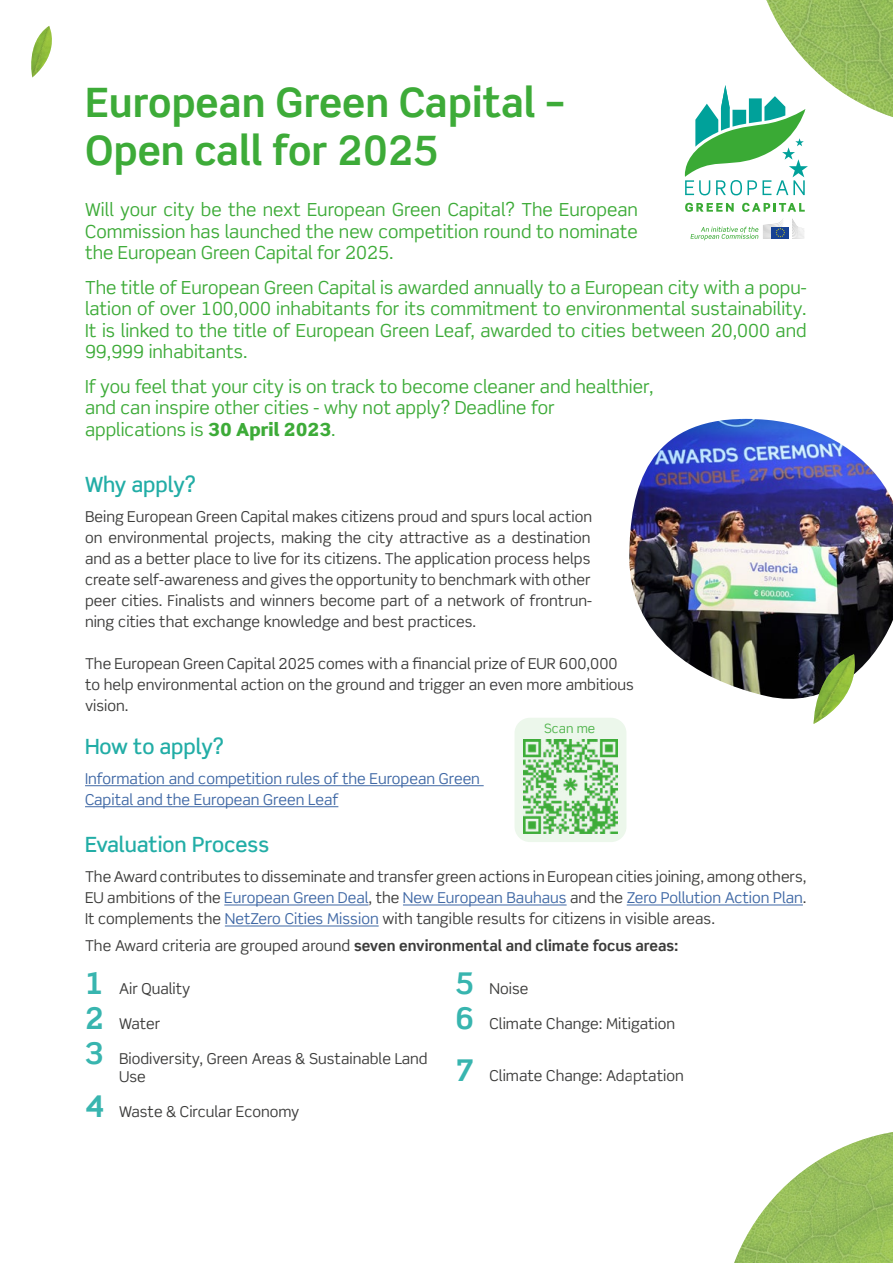
<style>
.page{position:relative;width:893px;height:1263px;background:#fff}
.page>*{position:absolute;margin:0;border:0;box-sizing:border-box;transform-origin:0 0}
.t1{font:700 40.5px/48px "Scene Std";color:#3dab38}
.t2{font:500 21px "Scene Std";color:#22ada6}
.t3{font:18px/21.6px "Scene Std";color:#3dab38;text-align:justify}
.t4{font:15px/21px "Scene Std";color:#3c3c3b;text-align:justify}
.t5{font:15px/21px "Scene Std";color:#3f68a5}
.t6{font:700 15px "Scene Std";color:#3c3c3b}
.t7{font:12.75px "Scene Std";color:#50b44c}
.s1{font-weight:900}
.s2{color:#3f68a5}
.s3{font-weight:400}
.s4{font-weight:700;font-size:30px;color:#38b5af}
</style>
<div class="page">
<hr style="left:85px;top:785px;width:399px;height:1px;background:#3f68a5">
<hr style="left:85px;top:806px;width:253px;height:1px;background:#3f68a5">
<hr style="left:224px;top:905px;width:145px;height:1px;background:#3f68a5">
<hr style="left:403px;top:905px;width:164px;height:1px;background:#3f68a5">
<hr style="left:627px;top:905px;width:176px;height:1px;background:#3f68a5">
<hr style="left:225px;top:926px;width:154px;height:1px;background:#3f68a5">
<img style="left:629px;top:419px;width:264px;height:280px">
<svg style="left:685px;top:203px;width:49px;height:9px"></svg>
<svg style="left:742px;top:203px;width:63px;height:9px"></svg>
<svg style="left:685px;top:0;width:208px;height:195px"></svg>
<svg style="left:792px;top:218px;width:12px;height:21px"></svg>
<div style="left:771px;top:227px;width:18px;height:12px;background:#164194"></div>
<svg style="left:690px;top:219px;width:95px;height:21px"></svg>
<img style="left:734px;top:1132px;width:159px;height:131px">
<img style="left:814px;top:654px;width:50px;height:70px">
<img style="left:31px;top:26px;width:21px;height:51px">
<div style="left:514px;top:718px;width:112px;height:124px;background:#ecf7eb;border-radius:15px"></div>
<img style="left:524px;top:740px;width:94px;height:93px">
<h1 class="t1" style="left:85px;top:78px;width:481px">European Green Capital –<br>Open call for 2025</h1>
<p class="t3" style="left:85px;top:198px;width:554px">Will your city be the next European Green Capital? The European Commission has launched the new competition round to nominate the European Green Capital for 2025.</p>
<p class="t3" style="left:85px;top:276px;width:723px">The title of European Green Capital is awarded annually to a European city with a popu&shy;lation of over 100,000 inhabitants for its commitment to environmental sustainability.<br>It is linked to the title of European Green Leaf, awarded to cities between 20,000 and 99,999 inhabitants.</p>
<p class="t3" style="left:85px;top:375px;width:570px;text-align:left">If you feel that your city is on track to become cleaner and healthier, and can inspire other cities - why not apply? Deadline for applications is <span class="s1">30 April 2023</span>.</p>
<h2 class="t2" style="left:85px;top:471px;width:112px">Why apply?</h2>
<p class="t4" style="left:85px;top:506px;width:509px">Being European Green Capital makes citizens proud and spurs local action on environmental projects, making the city attractive as a destination and as a better place to live for its citizens. The application process helps create self-awareness and gives the opportunity to benchmark with other peer cities. Finalists and winners become part of a network of frontrun&shy;ning cities that exchange knowledge and best practices.</p>
<p class="t4" style="left:85px;top:653px;width:551px;text-align:left">The European Green Capital 2025 comes with a financial prize of EUR 600,000 to help environmental action on the ground and trigger an even more ambitious vision.</p>
<h2 class="t2" style="left:85px;top:734px;width:140px">How to apply?</h2>
<p class="t5" style="left:85px;top:768px;width:396px">Information and competition rules of the European Green<br>Capital and the European Green Leaf</p>
<h2 class="t2" style="left:85px;top:832px;width:186px">Evaluation Process</h2>
<p class="t4" style="left:85px;top:866px;width:723px">The Award contributes to disseminate and transfer green actions in European cities joining, among others, EU ambitions of the <span class="s2">European Green Deal</span>, the <span class="s2">New European Bauhaus</span> and the <span class="s2">Zero Pollution Action Plan</span>.<br>It complements the <span class="s2">NetZero Cities Mission</span> with tangible results for citizens in visible areas.</p>
<p class="t6" style="left:85px;top:936px;width:595px"><span class="s3">The Award criteria are grouped around</span> seven environmental and climate focus areas:</p>
<p class="t4" style="left:85px;top:978px;width:107px"><span class="s4">1</span> Air Quality</p>
<p class="t4" style="left:85px;top:1013px;width:77px"><span class="s4">2</span> Water</p>
<p class="t4" style="left:119px;top:1049px;width:310px;line-height:18px;text-indent:-34px"><span class="s4">3</span> Biodiversity, Green Areas &amp; Sustainable Land<br>Use</p>
<p class="t4" style="left:85px;top:1101px;width:216px"><span class="s4">4</span> Waste &amp; Circular Economy</p>
<p class="t7" style="left:544px;top:721px;width:53px">Scan me</p>
<p class="t4" style="left:455px;top:978px;width:74px"><span class="s4">5</span> Noise</p>
<p class="t4" style="left:455px;top:1013px;width:221px"><span class="s4">6</span> Climate Change: Mitigation</p>
<p class="t4" style="left:455px;top:1064px;width:230px"><span class="s4">7</span> Climate Change: Adaptation</p>
</div>
